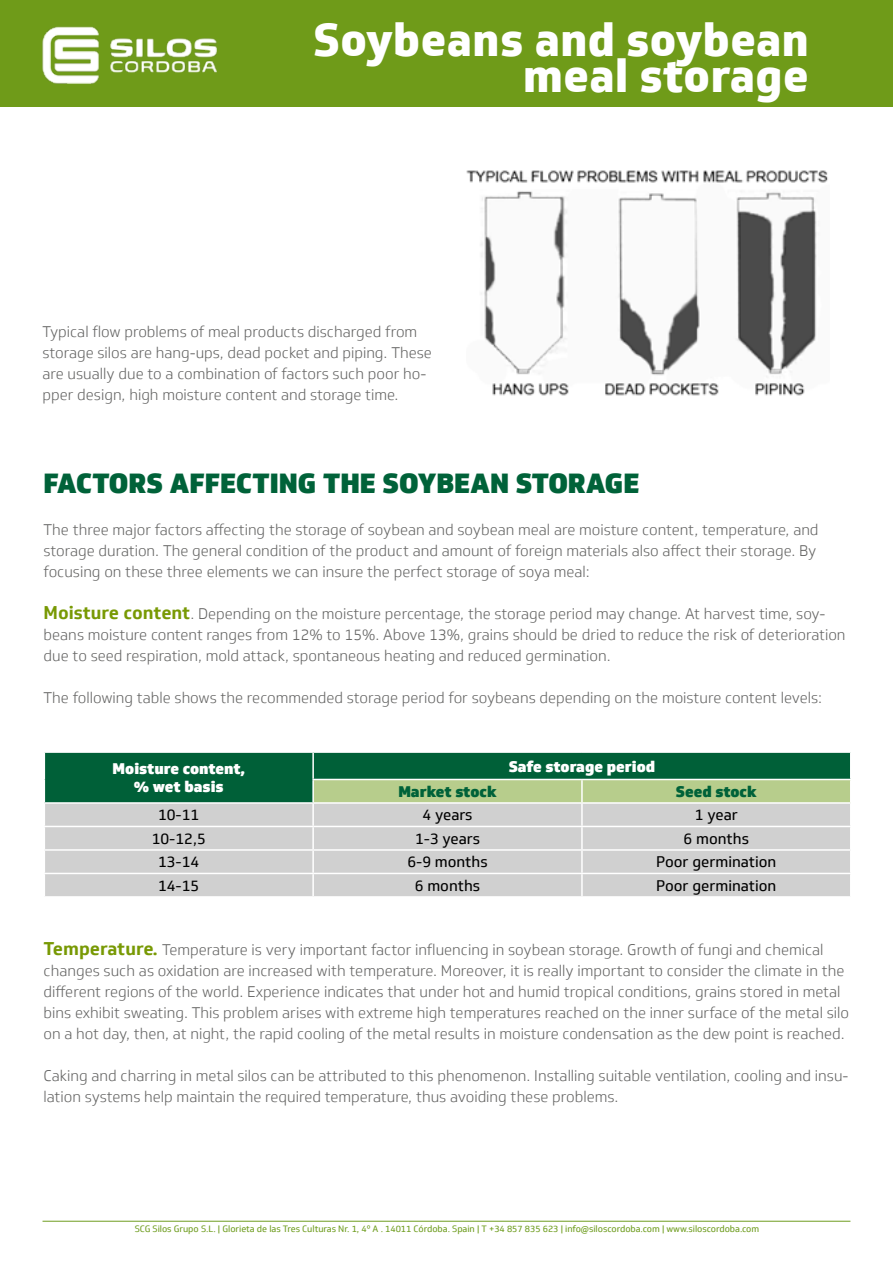
<style>
.page{position:relative;width:893px;height:1263px;background:#fff}
.page>*{position:absolute;margin:0;border:0;box-sizing:border-box;transform-origin:0 0}
.t1{font:800 45px/36px "Soleto";color:#fff;text-align:right}
.t2{font:900 27px "Soleto";color:#006239}
.t3{font:300 15px/21px "Soleto";color:#636362}
.t4{font:15px "Soleto";color:#000}
.t5{font:900 15px/18px "Soleto";color:#fff;text-align:center}
.t6{font:900 15px "Soleto";color:#006239}
.t7{font:9px "Soleto";letter-spacing:-.005em;color:#6f9d20}
.s1{font-weight:700;font-size:18px;color:#789904}
</style>
<div class="page">
<div style="left:0;top:0;width:893px;height:106px;background:#6f9b19"></div>
<img style="left:43px;top:26px;width:174px;height:58px">
<img style="left:466px;top:170px;width:362px;height:226px">
<svg style="left:44px;top:752px;width:807px;height:144px;background:#9fb8a8"></svg>
<hr style="left:43px;top:1221px;width:807px;height:1px;background:#6f9d20">
<h1 class="t1" style="left:313px;top:22px;width:497px">Soybeans and soybean meal storage</h1>
<p class="t3" style="left:43px;top:322px;width:391px">Typical flow problems of meal products discharged from storage silos are hang-ups, dead pocket and piping. These are usually due to a combination of factors such poor ho&shy;pper design, high moisture content and storage time.</p>
<h2 class="t2" style="left:44px;top:465px;width:597px">FACTORS AFFECTING THE SOYBEAN STORAGE</h2>
<p class="t3" style="left:44px;top:519px;width:776px">The three major factors affecting the storage of soybean and soybean meal are moisture content, temperature, and storage duration. The general condition of the product and amount of foreign materials also affect their storage. By focusing on these three elements we can insure the perfect storage of soya meal:</p>
<p class="t3" style="left:44px;top:604px;width:803px"><span class="s1">Moisture content</span>. Depending on the moisture percentage, the storage period may change. At harvest time, soy&shy;beans moisture content ranges from 12% to 15%. Above 13%, grains should be dried to reduce the risk of deterioration due to seed respiration, mold attack, spontaneous heating and reduced germination.</p>
<p class="t3" style="left:44px;top:688px;width:780px">The following table shows the recommended storage period for soybeans depending on the moisture content levels:</p>
<p class="t5" style="left:113px;top:760px;width:134px">Moisture content, % wet basis</p>
<p class="t5" style="left:509px;top:757px;width:148px">Safe storage period</p>
<p class="t6" style="left:398px;top:782px;width:100px">Market stock</p>
<p class="t6" style="left:676px;top:782px;width:83px">Seed stock</p>
<p class="t4" style="left:158px;top:806px;width:43px">10-11</p>
<p class="t4" style="left:422px;top:806px;width:52px">4 years</p>
<p class="t4" style="left:695px;top:806px;width:44px">1 year</p>
<p class="t4" style="left:152px;top:829px;width:56px">10-12,5</p>
<p class="t4" style="left:415px;top:829px;width:67px">1-3 years</p>
<p class="t4" style="left:684px;top:829px;width:67px">6 months</p>
<p class="t4" style="left:158px;top:853px;width:43px">13-14</p>
<p class="t4" style="left:407px;top:853px;width:82px">6-9 months</p>
<p class="t4" style="left:656px;top:853px;width:122px">Poor germination</p>
<p class="t4" style="left:158px;top:876px;width:43px">14-15</p>
<p class="t4" style="left:415px;top:876px;width:67px">6 months</p>
<p class="t4" style="left:656px;top:876px;width:122px">Poor germination</p>
<p class="t3" style="left:44px;top:940px;width:807px"><span class="s1">Temperature.</span> Temperature is very important factor influencing in soybean storage. Growth of fungi and chemical changes such as oxidation are increased with temperature. Moreover, it is really important to consider the climate in the different regions of the world. Experience indicates that under hot and humid tropical conditions, grains stored in metal bins exhibit sweating. This problem arises with extreme high temperatures reached on the inner surface of the metal silo on a hot day, then, at night, the rapid cooling of the metal results in moisture condensation as the dew point is reached.</p>
<p class="t3" style="left:44px;top:1066px;width:806px">Caking and charring in metal silos can be attributed to this phenomenon. Installing suitable ventilation, cooling and insu&shy;lation systems help maintain the required temperature, thus avoiding these problems.</p>
<p class="t7" style="left:135px;top:1223px;width:626px">SCG Silos Grupo S.L. | Glorieta de las Tres Culturas Nr. 1, 4º A . 14011 Córdoba. Spain | T +34 857 835 623 | info@siloscordoba.com | www.siloscordoba.com</p>
</div>
